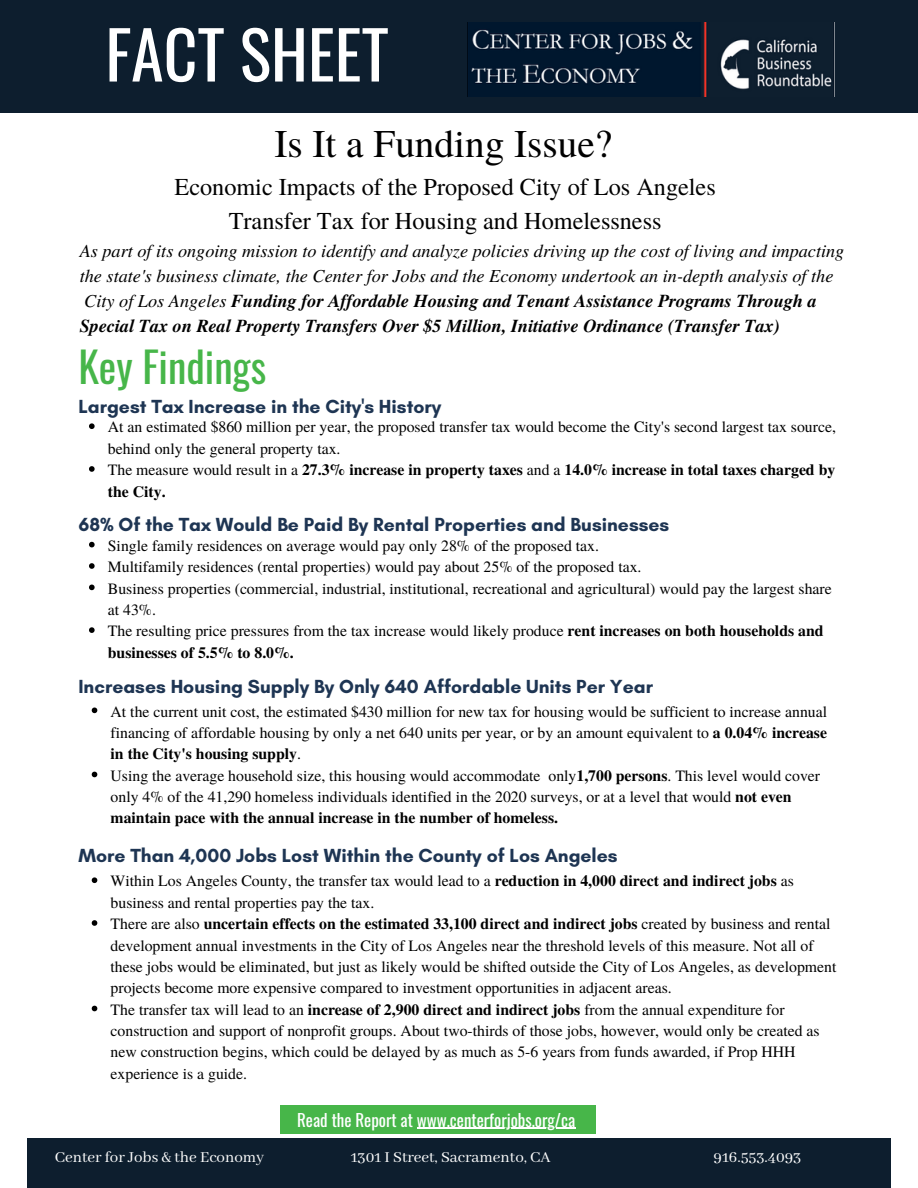
<style>
.page{position:relative;width:918px;height:1188px;background:#fff}
.page>*{position:absolute;margin:0;border:0;box-sizing:border-box;transform-origin:0 0}
.t1{font:65.85px "Oswald";color:#fff}
.t2{font:41.55px "Oswald";color:#47b649}
.t3{font:39.3px "Te X Gyre Termes";color:#000}
.t4{font:24.3px/33.8px "Te X Gyre Termes";color:#000;text-align:center}
.t5{font:700 19.35px "Glacial Indifference";color:#1e3553}
.t6{font:italic 18.3px/24.8px "Te X Gyre Termes";color:#000}
.t7{font:16.95px "Abhaya Libre";color:#fff}
.t8{font:16.95px "Oswald";color:#fff}
.t9{font:15.75px/21.3px "Te X Gyre Termes";color:#000}
.s1{font-weight:700}
</style>
<div class="page">
<div style="left:0;top:0;width:918px;height:113px;background:#0d1e2e"></div>
<div style="left:280px;top:1105px;width:315px;height:29px;background:#47b649"></div>
<hr style="left:417px;top:1128px;width:158px;height:1px;background:#fff">
<div style="left:27px;top:1139px;width:864px;height:49px;background:#0d1e2e"></div>
<svg style="left:89px;top:423px;width:6px;height:6px"></svg>
<svg style="left:89px;top:466px;width:6px;height:6px"></svg>
<img style="left:467px;top:23px;width:365px;height:74px">
<svg style="left:92px;top:708px;width:5px;height:5px"></svg>
<svg style="left:92px;top:772px;width:5px;height:5px"></svg>
<svg style="left:92px;top:877px;width:5px;height:6px"></svg>
<svg style="left:92px;top:920px;width:5px;height:6px"></svg>
<svg style="left:92px;top:1006px;width:5px;height:5px"></svg>
<svg style="left:89px;top:542px;width:6px;height:5px"></svg>
<svg style="left:89px;top:563px;width:6px;height:6px"></svg>
<svg style="left:89px;top:585px;width:6px;height:5px"></svg>
<svg style="left:89px;top:627px;width:6px;height:6px"></svg>
<h1 class="t1" style="left:105px;top:3px;width:285px">FACT SHEET</h1>
<h3 class="t3" style="left:274px;top:115px;width:339px">Is It a Funding Issue?</h3>
<h3 class="t4" style="left:175px;top:169px;width:543px">Economic Impacts of the Proposed City of Los Angeles<br>Transfer Tax for Housing and Homelessness</h3>
<p class="t6" style="left:80px;top:238px;width:766px">As part of its ongoing mission to identify and analyze policies driving up the cost of living and impacting the state's business climate, the Center for Jobs and the Economy undertook an in-depth analysis of the City of Los Angeles <span class="s1">Funding for Affordable Housing and Tenant Assistance Programs Through a Special Tax on Real Property Transfers Over $5 Million, Initiative Ordinance (Transfer Tax)</span></p>
<h2 class="t2" style="left:78px;top:335px;width:189px">Key Findings</h2>
<p class="t5" style="left:78px;top:394px;width:365px">Largest Tax Increase in the City's History</p>
<p class="t9" style="left:108px;top:416px;width:730px">At an estimated $860 million per year, the proposed transfer tax would become the City's second largest tax source, behind only the general property tax.<br>The measure would result in a <span class="s1">27.3% increase in property taxes</span> and a <span class="s1">14.0% increase in total taxes charged by the City.</span></p>
<p class="t5" style="left:78px;top:513px;width:592px">68% Of the Tax Would Be Paid By Rental Properties and Businesses</p>
<p class="t9" style="left:108px;top:534px;width:725px">Single family residences on average would pay only 28% of the proposed tax.<br>Multifamily residences (rental properties) would pay about 25% of the proposed tax.<br>Business properties (commercial, industrial, institutional, recreational and agricultural) would pay the largest share at 43%.<br>The resulting price pressures from the tax increase would likely produce <span class="s1">rent increases on both households and businesses of 5.5% to 8.0%.</span></p>
<p class="t5" style="left:78px;top:675px;width:576px">Increases Housing Supply By Only 640 Affordable Units Per Year</p>
<p class="t9" style="left:111px;top:700px;width:718px">At the current unit cost, the estimated $430 million for new tax for housing would be sufficient to increase annual financing of affordable housing by only a net 640 units per year, or by an amount equivalent to <span class="s1">a 0.04% increase in the City's housing supply</span>.<br>Using the average household size, this housing would accommodate only<span class="s1">1,700 persons</span>. This level would cover only 4% of the 41,290 homeless individuals identified in the 2020 surveys, or at a level that would <span class="s1">not even maintain pace with the annual increase in the number of homeless.</span></p>
<p class="t5" style="left:78px;top:844px;width:541px">More Than 4,000 Jobs Lost Within the County of Los Angeles</p>
<p class="t9" style="left:111px;top:870px;width:727px">Within Los Angeles County, the transfer tax would lead to a <span class="s1">reduction in 4,000 direct and indirect jobs</span> as business and rental properties pay the tax.<br>There are also <span class="s1">uncertain effects on the estimated 33,100 direct and indirect jobs</span> created by business and rental development annual investments in the City of Los Angeles near the threshold levels of this measure. Not all of these jobs would be eliminated, but just as likely would be shifted outside the City of Los Angeles, as development projects become more expensive compared to investment opportunities in adjacent areas.<br>The transfer tax will lead to an <span class="s1">increase of 2,900 direct and indirect jobs</span> from the annual expenditure for construction and support of nonprofit groups. About two-thirds of those jobs, however, would only be created as new construction begins, which could be delayed by as much as 5-6 years from funds awarded, if Prop HHH experience is a guide.</p>
<p class="t8" style="left:297px;top:1107px;width:280px">Read the Report at www.centerforjobs.org/ca</p>
<p class="t7" style="left:55px;top:1148px;width:211px">Center for Jobs &amp; the Economy</p>
<p class="t7" style="left:351px;top:1148px;width:201px">1301 I Street, Sacramento, CA</p>
<p class="t7" style="left:714px;top:1148px;width:89px">916.553.4093</p>
</div>
